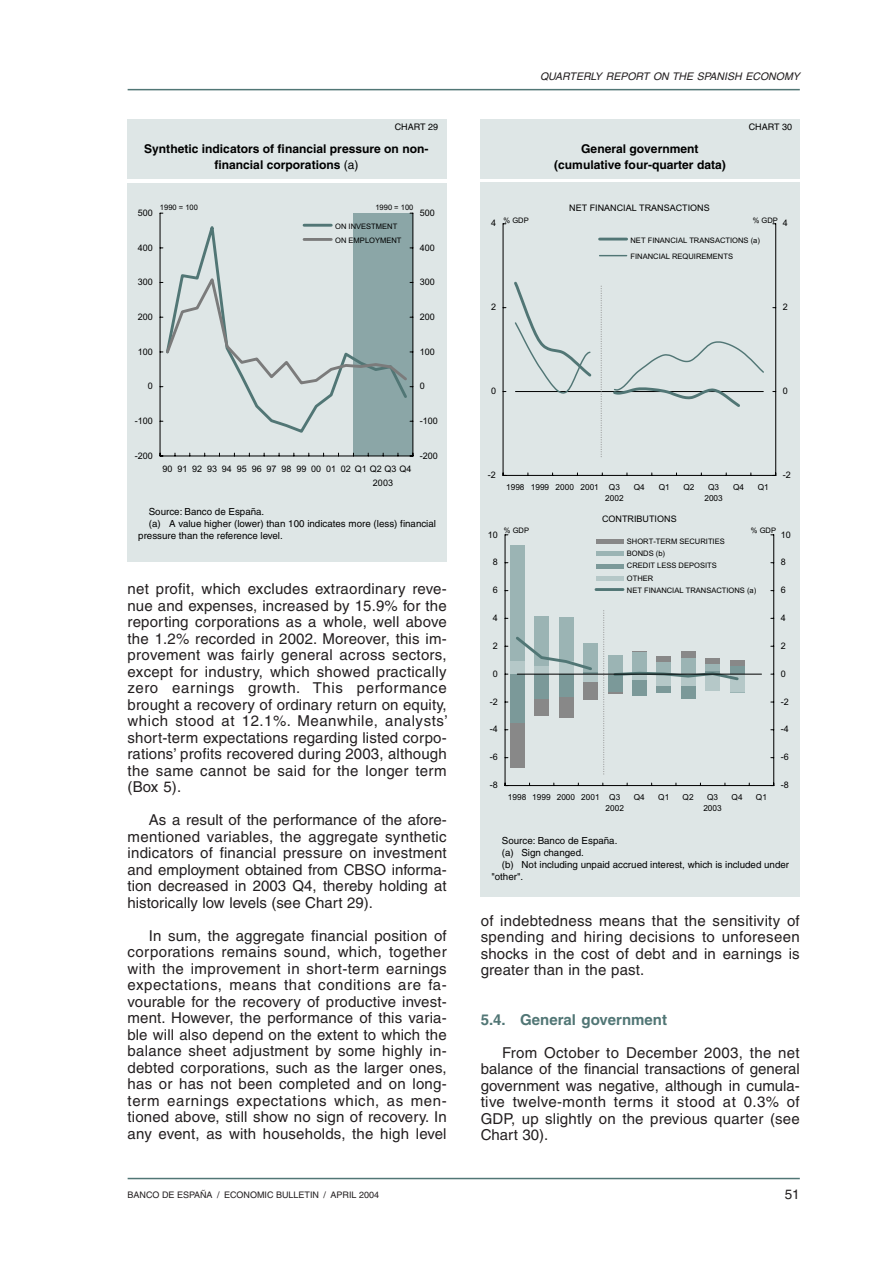
<style>
.page{position:relative;width:893px;height:1263px;background:#fff}
.page>*{position:absolute;margin:0;border:0;box-sizing:border-box;transform-origin:0 0}
.t1{font:15px/16.5px "Helvetica";letter-spacing:.01em;color:#231f20;text-align:justify}
.t2{font:700 15px "Helvetica";color:#517675}
.t3{font:13.5px "Helvetica";color:#231f20}
.t4{font:700 12px/16.2px "Helvetica";color:#000;text-align:center}
.t5{font:italic 10.5px "Helvetica";color:#231f20}
.t6{font:9.75px "Helvetica";color:#000}
.t7{font:9px/13.5px "Arial";color:#000}
.t8{font:9px "Helvetica";color:#231f20}
.t9{font:9px "Helvetica";color:#000}
.t10{font:8.25px/11.1px "Arial";color:#000}
.t11{font:7.5px/12.3px "Arial";color:#000}
.s1{font-weight:400}
</style>
<div class="page">
<hr style="left:128px;top:89px;width:671px;height:1px;background:#517675">
<hr style="left:128px;top:1178px;width:671px;height:1px;background:#517675">
<div style="left:128px;top:183px;width:318px;height:378px;background:#dee6e6"></div>
<div style="left:128px;top:119px;width:318px;height:60px;background:#dee6e6"></div>
<svg style="left:160px;top:213px;width:253px;height:243px"></svg>
<div style="left:480px;top:183px;width:319px;height:714px;background:#dee6e6"></div>
<div style="left:480px;top:119px;width:319px;height:60px;background:#dee6e6"></div>
<svg style="left:503px;top:224px;width:272px;height:562px"></svg>
<hr style="left:599px;top:238px;width:27px;height:3px;background:#517675">
<svg style="left:599px;top:255px;width:27px;height:1px"></svg>
<svg style="left:511px;top:279px;width:254px;height:178px"></svg>
<div style="left:510px;top:661px;width:14px;height:13px;background:#b5c8c8"></div>
<div style="left:510px;top:674px;width:14px;height:49px;background:#7b9999"></div>
<div style="left:510px;top:545px;width:14px;height:116px;background:#9bb4b4"></div>
<div style="left:510px;top:723px;width:14px;height:44px;background:#888"></div>
<div style="left:596px;top:539px;width:27px;height:5px;background:#888"></div>
<div style="left:596px;top:551px;width:27px;height:5px;background:#9bb4b4"></div>
<hr style="left:596px;top:564px;width:27px;height:4px;background:#7b9999">
<div style="left:596px;top:576px;width:27px;height:5px;background:#b5c8c8"></div>
<hr style="left:596px;top:588px;width:27px;height:3px;background:#517675">
<svg style="left:513px;top:610px;width:231px;height:164px"></svg>
<hr style="left:517px;top:674px;width:244px;height:1px;background:#000">
<p class="t9" style="left:395px;top:124px;width:45px">CHART 29</p>
<p class="t4" style="left:144px;top:140px;width:286px">Synthetic indicators of financial pressure on non&shy;financial corporations <span class="s1">(a)</span></p>
<p class="t7" style="left:138px;top:206px;width:17px">500</p>
<p class="t7" style="left:138px;top:241px;width:17px">400</p>
<p class="t11" style="left:160px;top:201px;width:40px">1990 = 100</p>
<p class="t11" style="left:375px;top:202px;width:40px">1990 = 100</p>
<p class="t7" style="left:420px;top:206px;width:17px">500</p>
<p class="t11" style="left:335px;top:219px;width:68px;line-height:14.2px">ON INVESTMENT<br>ON EMPLOYMENT</p>
<p class="t7" style="left:420px;top:241px;width:17px">400</p>
<p class="t7" style="left:138px;top:275px;width:17px">300</p>
<p class="t7" style="left:420px;top:275px;width:17px">300</p>
<p class="t7" style="left:138px;top:310px;width:17px">200</p>
<p class="t7" style="left:420px;top:310px;width:17px">200</p>
<p class="t7" style="left:138px;top:345px;width:17px">100</p>
<p class="t7" style="left:420px;top:345px;width:17px">100</p>
<p class="t7" style="left:148px;top:380px;width:7px">0</p>
<p class="t7" style="left:420px;top:380px;width:7px">0</p>
<p class="t7" style="left:135px;top:414px;width:20px">-100</p>
<p class="t7" style="left:420px;top:414px;width:20px">-100</p>
<p class="t7" style="left:135px;top:449px;width:20px">-200</p>
<p class="t7" style="left:373px;top:463px;width:40px;text-indent:-210px">90 91 92 93 94 95 96 97 98 99 00 01 02 Q1 Q2 Q3 Q4<br>2003</p>
<p class="t7" style="left:420px;top:449px;width:20px">-200</p>
<p class="t6" style="left:149px;top:508px;width:117px">Source: Banco de España.</p>
<p class="t6" style="left:149px;top:520px;width:289px">(a) A value higher (lower) than 100 indicates more (less) financial</p>
<p class="t6" style="left:138px;top:532px;width:146px">pressure than the reference level.</p>
<p class="t1" style="left:128px;top:582px;width:321px">net profit, which excludes extraordinary reve&shy;nue and expenses, increased by 15.9% for the reporting corporations as a whole, well above the 1.2% recorded in 2002. Moreover, this im&shy;provement was fairly general across sectors, except for industry, which showed practically zero earnings growth. This performance brought a recovery of ordinary return on equity, which stood at 12.1%. Meanwhile, analysts’ short-term expectations regarding listed corpo&shy;rations’ profits recovered during 2003, although the same cannot be said for the longer term (Box 5).</p>
<p class="t1" style="left:128px;top:813px;width:320px;text-indent:21px">As a result of the performance of the afore&shy;mentioned variables, the aggregate synthetic indicators of financial pressure on investment and employment obtained from CBSO informa&shy;tion decreased in 2003 Q4, thereby holding at historically low levels (see Chart 29).</p>
<p class="t1" style="left:128px;top:929px;width:320px;text-indent:21px">In sum, the aggregate financial position of corporations remains sound, which, together with the improvement in short-term earnings expectations, means that conditions are fa&shy;vourable for the recovery of productive invest&shy;ment. However, the performance of this varia&shy;ble will also depend on the extent to which the balance sheet adjustment by some highly in&shy;debted corporations, such as the larger ones, has or has not been completed and on long&shy;term earnings expectations which, as men&shy;tioned above, still show no sign of recovery. In any event, as with households, the high level</p>
<p class="t5" style="left:540px;top:73px;width:261px">QUARTERLY REPORT ON THE SPANISH ECONOMY</p>
<p class="t4" style="left:554px;top:141px;width:173px">General government (cumulative four-quarter data)</p>
<p class="t9" style="left:748px;top:124px;width:45px">CHART 30</p>
<p class="t7" style="left:491px;top:217px;width:7px">4</p>
<p class="t7" style="left:569px;top:201px;width:142px">NET FINANCIAL TRANSACTIONS</p>
<p class="t11" style="left:503px;top:214px;width:27px">% GDP</p>
<p class="t11" style="left:752px;top:214px;width:27px">% GDP</p>
<p class="t7" style="left:782px;top:217px;width:7px">4</p>
<p class="t11" style="left:630px;top:232px;width:131px;line-height:15.9px">NET FINANCIAL TRANSACTIONS (a)<br>FINANCIAL REQUIREMENTS</p>
<p class="t7" style="left:491px;top:301px;width:7px">2</p>
<p class="t7" style="left:782px;top:301px;width:7px">2</p>
<p class="t7" style="left:491px;top:384px;width:7px">0</p>
<p class="t7" style="left:782px;top:384px;width:7px">0</p>
<p class="t7" style="left:488px;top:468px;width:10px">-2</p>
<p class="t10" style="left:605px;top:482px;width:20px;text-indent:-99px">1998 1999 2000 2001 Q3<br>2002</p>
<p class="t10" style="left:633px;top:482px;width:13px">Q4</p>
<p class="t10" style="left:658px;top:482px;width:13px">Q1</p>
<p class="t10" style="left:683px;top:482px;width:13px">Q2</p>
<p class="t10" style="left:704px;top:482px;width:20px;text-align:center">Q3<br>2003</p>
<p class="t10" style="left:733px;top:482px;width:13px">Q4</p>
<p class="t10" style="left:757px;top:482px;width:13px">Q1</p>
<p class="t7" style="left:602px;top:512px;width:76px">CONTRIBUTIONS</p>
<p class="t7" style="left:782px;top:468px;width:10px">-2</p>
<p class="t11" style="left:504px;top:524px;width:27px">% GDP</p>
<p class="t11" style="left:751px;top:524px;width:27px">% GDP</p>
<p class="t7" style="left:488px;top:528px;width:12px">10</p>
<p class="t7" style="left:780px;top:528px;width:12px">10</p>
<p class="t11" style="left:627px;top:535px;width:131px">SHORT-TERM SECURITIES<br>BONDS (b)<br>CREDIT LESS DEPOSITS<br>OTHER<br>NET FINANCIAL TRANSACTIONS (a)</p>
<p class="t7" style="left:493px;top:556px;width:7px">8</p>
<p class="t7" style="left:780px;top:556px;width:7px">8</p>
<p class="t7" style="left:493px;top:583px;width:7px">6</p>
<p class="t7" style="left:780px;top:583px;width:7px">6</p>
<p class="t7" style="left:493px;top:611px;width:7px">4</p>
<p class="t7" style="left:780px;top:611px;width:7px">4</p>
<p class="t7" style="left:493px;top:639px;width:7px">2</p>
<p class="t7" style="left:780px;top:639px;width:7px">2</p>
<p class="t7" style="left:493px;top:667px;width:7px">0</p>
<p class="t7" style="left:780px;top:667px;width:7px">0</p>
<p class="t7" style="left:490px;top:695px;width:10px">-2</p>
<p class="t7" style="left:780px;top:695px;width:10px">-2</p>
<p class="t7" style="left:490px;top:723px;width:10px">-4</p>
<p class="t7" style="left:780px;top:723px;width:10px">-4</p>
<p class="t7" style="left:490px;top:751px;width:10px">-6</p>
<p class="t7" style="left:780px;top:751px;width:10px">-6</p>
<p class="t7" style="left:490px;top:778px;width:10px">-8</p>
<p class="t7" style="left:780px;top:778px;width:10px">-8</p>
<p class="t10" style="left:605px;top:792px;width:20px;text-indent:-98px">1998 1999 2000 2001 Q3<br>2002</p>
<p class="t10" style="left:633px;top:792px;width:13px">Q4</p>
<p class="t10" style="left:658px;top:792px;width:13px">Q1</p>
<p class="t10" style="left:682px;top:792px;width:13px">Q2</p>
<p class="t10" style="left:703px;top:792px;width:20px;text-align:center">Q3<br>2003</p>
<p class="t10" style="left:731px;top:792px;width:13px">Q4</p>
<p class="t10" style="left:756px;top:792px;width:13px">Q1</p>
<p class="t6" style="left:502px;top:836px;width:117px">Source: Banco de España.</p>
<p class="t6" style="left:502px;top:848px;width:83px">(a) Sign changed.</p>
<p class="t6" style="left:502px;top:860px;width:289px">(b) Not including unpaid accrued interest, which is included under</p>
<p class="t6" style="left:491px;top:872px;width:33px">"other".</p>
<p class="t1" style="left:480px;top:914px;width:320px">of indebtedness means that the sensitivity of spending and hiring decisions to unforeseen shocks in the cost of debt and in earnings is greater than in the past.</p>
<p class="t2" style="left:480px;top:1014px;width:188px">5.4. General government</p>
<p class="t1" style="left:480px;top:1046px;width:320px;text-indent:21px">From October to December 2003, the net balance of the financial transactions of general government was negative, although in cumula&shy;tive twelve-month terms it stood at 0.3% of GDP, up slightly on the previous quarter (see Chart 30).</p>
<p class="t8" style="left:128px;top:1191px;width:253px">BANCO DE ESPAÑA / ECONOMIC BULLETIN / APRIL 2004</p>
<p class="t3" style="left:784px;top:1189px;width:17px">51</p>
</div>
